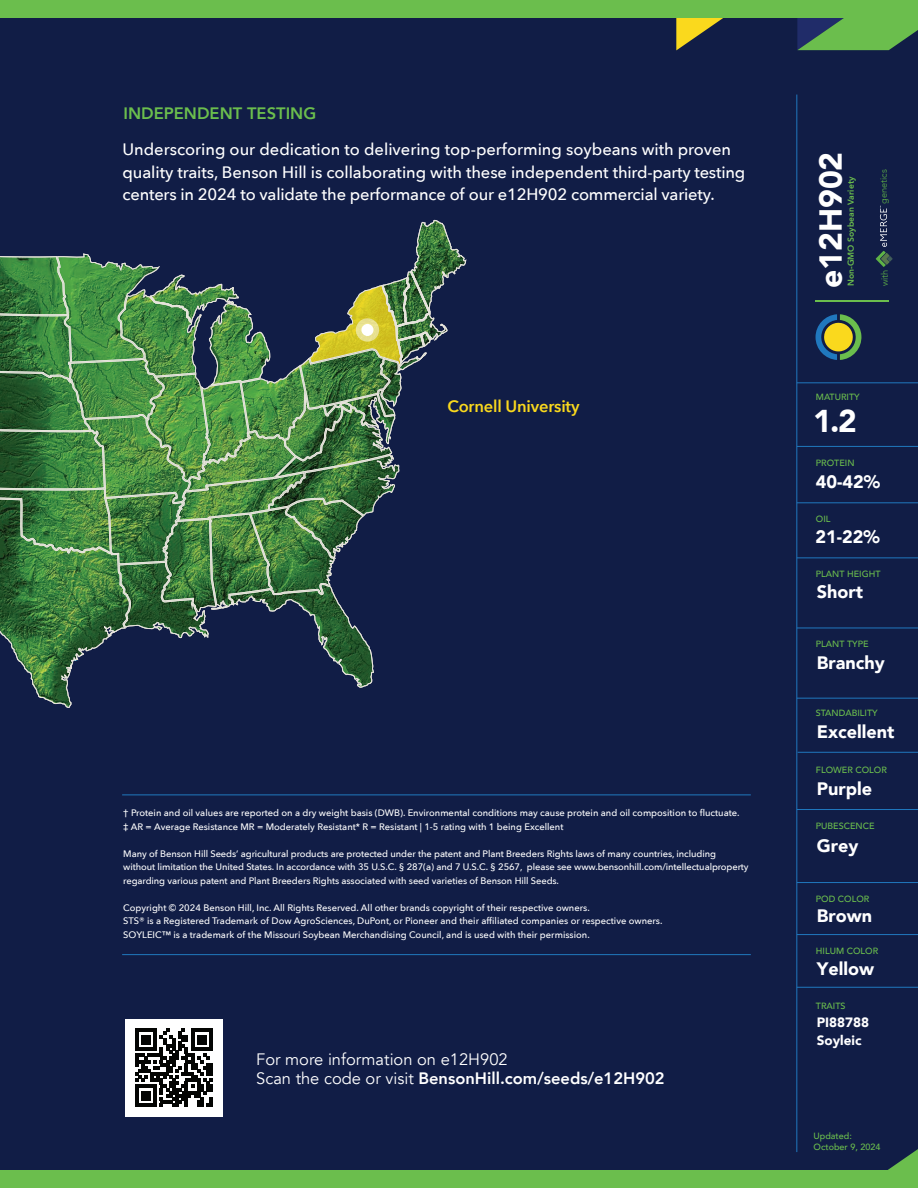
<style>
.page{position:relative;width:918px;height:1188px;background:#111d46}
.page>*{position:absolute;margin:0;border:0;box-sizing:border-box;transform-origin:0 0}
.t1{font:900 31.8px "Avenir";color:#fff}
.t2{font:900 31.5px "Avenir";color:#fff}
.t3{font:900 18px "Avenir";color:#fff}
.t4{font:500 16.5px/22.5px "Avenir Next";letter-spacing:-.005em;color:#fff}
.t5{font:16.5px/19.8px "Avenir";color:#fff}
.t6{font:800 16.5px "Avenir";color:#6bbe4d}
.t7{font:600 16.5px "Avenir Next";letter-spacing:-.01em;color:#fad91d}
.t8{font:900 13.5px/18px "Avenir";color:#fff}
.t9{font:500 9.3px/13.5px "Avenir Next";color:#fff}
.t10{font:300 9.15px "Avenir";color:#5eb246}
.t11{font:500 9px/10.8px "Avenir";color:#6bbe4d}
.t12{font:800 8.55px "Avenir";color:#6bbe4d}
.s1{font-weight:800}
</style>
<div class="page">
<div style="left:0;top:1170px;width:918px;height:18px;background:#6bbe4d"></div>
<svg style="left:888px;top:1149px;width:30px;height:21px"></svg>
<svg style="left:676px;top:18px;width:47px;height:32px"></svg>
<svg style="left:797px;top:18px;width:121px;height:32px;background:#559551"></svg>
<div style="left:0;top:0;width:918px;height:18px;background:#6bbe4d"></div>
<hr style="left:796px;top:95px;width:1px;height:1057px;background:#2078be">
<hr style="left:797px;top:382px;width:121px;height:1px;background:#2078be">
<hr style="left:797px;top:446px;width:121px;height:1px;background:#2078be">
<hr style="left:797px;top:502px;width:121px;height:1px;background:#2078be">
<hr style="left:797px;top:557px;width:121px;height:1px;background:#2078be">
<hr style="left:797px;top:628px;width:121px;height:1px;background:#2078be">
<hr style="left:797px;top:698px;width:121px;height:1px;background:#2078be">
<hr style="left:798px;top:752px;width:120px;height:1px;background:#2078be">
<hr style="left:797px;top:809px;width:121px;height:1px;background:#2078be">
<hr style="left:797px;top:882px;width:121px;height:1px;background:#2078be">
<hr style="left:797px;top:934px;width:121px;height:1px;background:#2078be">
<hr style="left:797px;top:987px;width:121px;height:1px;background:#2078be">
<hr style="left:122px;top:795px;width:629px;height:1px;background:#2078be">
<hr style="left:122px;top:954px;width:629px;height:1px;background:#2078be">
<div style="left:125px;top:1019px;width:98px;height:97px;background:#fff"></div>
<svg style="left:135px;top:1029px;width:78px;height:78px"></svg>
<hr style="left:135px;top:1104px;width:22px;height:3px;background:#040503">
<div style="left:141px;top:1091px;width:10px;height:10px;background:#040503"></div>
<svg style="left:0;top:220px;width:467px;height:488px"></svg>
<svg style="left:816px;top:314px;width:46px;height:46px"></svg>
<hr style="left:816px;top:300px;width:73px;height:2px;background:#6bbe4d">
<svg style="left:876px;top:206px;width:16px;height:61px"></svg>
<h3 class="t6" style="left:123px;top:101px;width:194px">INDEPENDENT TESTING</h3>
<p class="t4" style="left:122px;top:138px;width:624px">Underscoring our dedication to delivering top-performing soybeans with proven quality traits, Benson Hill is collaborating with these independent third-party testing centers in 2024 to validate the performance of our e12H902 commercial variety.</p>
<h3 class="t7" style="left:448px;top:392px;width:133px">Cornell University</h3>
<p class="t9" style="left:123px;top:806px;width:618px">† Protein and oil values are reported on a dry weight basis (DWB). Environmental conditions may cause protein and oil composition to fluctuate. ‡ AR = Average Resistance MR = Moderately Resistant* R = Resistant | 1-5 rating with 1 being Excellent</p>
<p class="t9" style="left:123px;top:846px;width:627px">Many of Benson Hill Seeds’ agricultural products are protected under the patent and Plant Breeders Rights laws of many countries, including without limitation the United States. In accordance with 35 U.S.C. § 287(a) and 7 U.S.C. § 2567, please see www.bensonhill.com/intellectualproperty regarding various patent and Plant Breeders Rights associated with seed varieties of Benson Hill Seeds.</p>
<p class="t9" style="left:123px;top:900px;width:541px">Copyright © 2024 Benson Hill, Inc. All Rights Reserved. All other brands copyright of their respective owners.<br>STS® is a Registered Trademark of Dow AgroSciences, DuPont, or Pioneer and their affiliated companies or respective owners.<br>SOYLEIC™ is a trademark of the Missouri Soybean Merchandising Council, and is used with their permission.</p>
<h3 class="t5" style="left:256px;top:1049px;width:410px">For more information on e12H902<br>Scan the code or visit <span class="s1">BensonHill.com/seeds/e12H902</span></h3>
<h1 class="t1" style="left:804px;top:288px;width:138px;rotate:-90deg">e12H902</h1>
<p class="t12" style="left:844px;top:286px;width:111px;rotate:-90deg">Non-GMO Soybean Variety</p>
<p class="t10" style="left:878px;top:204px;width:36px;rotate:-90deg">genetics</p>
<p class="t10" style="left:879px;top:286px;width:18px;rotate:-90deg">with</p>
<p class="t11" style="left:816px;top:391px;width:45px">MATURITY</p>
<h2 class="t2" style="left:813px;top:394px;width:45px">1.2</h2>
<p class="t11" style="left:816px;top:457px;width:40px">PROTEIN</p>
<h3 class="t3" style="left:816px;top:467px;width:66px">40-42%</h3>
<p class="t11" style="left:816px;top:513px;width:16px">OIL</p>
<h3 class="t3" style="left:815px;top:521px;width:66px">21-22%</h3>
<p class="t11" style="left:816px;top:568px;width:66px">PLANT HEIGHT</p>
<h3 class="t3" style="left:817px;top:577px;width:48px">Short</h3>
<p class="t11" style="left:816px;top:638px;width:54px">PLANT TYPE</p>
<h3 class="t3" style="left:817px;top:647px;width:70px">Branchy</h3>
<p class="t11" style="left:816px;top:707px;width:63px">STANDABILITY</p>
<h3 class="t3" style="left:817px;top:716px;width:79px">Excellent</h3>
<p class="t11" style="left:816px;top:764px;width:72px">FLOWER COLOR</p>
<h3 class="t3" style="left:817px;top:773px;width:57px">Purple</h3>
<p class="t11" style="left:816px;top:820px;width:60px">PUBESCENCE</p>
<h3 class="t3" style="left:817px;top:831px;width:43px">Grey</h3>
<p class="t11" style="left:816px;top:893px;width:55px">POD COLOR</p>
<h3 class="t3" style="left:817px;top:901px;width:57px">Brown</h3>
<h3 class="t3" style="left:817px;top:953px;width:59px">Yellow</h3>
<p class="t11" style="left:816px;top:945px;width:64px">HILUM COLOR</p>
<p class="t11" style="left:816px;top:1000px;width:31px">TRAITS</p>
<h3 class="t8" style="left:817px;top:1013px;width:54px">PI88788<br>Soyleic</h3>
<p class="t11" style="left:814px;top:1130px;width:68px">Updated:<br>October 9, 2024</p>
</div>
